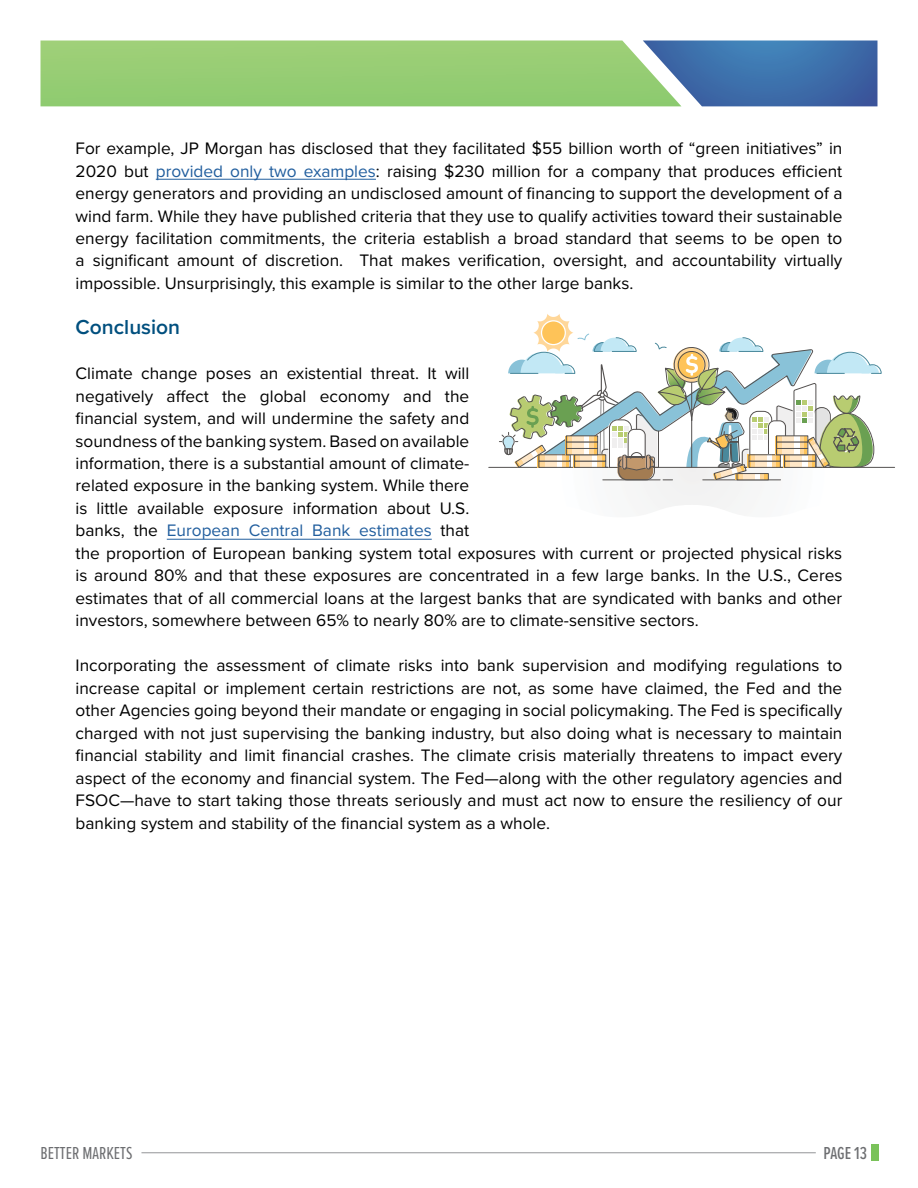
<style>
.page{position:relative;width:918px;height:1188px;background:#fff}
.page>*{position:absolute;margin:0;border:0;box-sizing:border-box;transform-origin:0 0}
.t1{font:600 21px "Proxima Nova";color:#004f7e}
.t2{font:18px "Proxima Nova Ex Cn";color:#6d6e71}
.t3{font:500 18px "Proxima Nova Ex Cn";color:#6d6e71}
.t4{font:17.25px/22.5px "Proxima Nova";color:#000;text-align:justify}
.s1{color:#215e9e}
</style>
<div class="page">
<div style="left:871px;top:1144px;width:8px;height:17px;background:#7ac25a"></div>
<hr style="left:141px;top:1153px;width:675px;height:1px;background:#939598">
<hr style="left:156px;top:179px;width:220px;height:1px;background:#215e9e">
<hr style="left:167px;top:539px;width:265px;height:1px;background:#215e9e">
<svg style="left:40px;top:40px;width:838px;height:66px;background:#83b785"></svg>
<svg style="left:488px;top:314px;width:407px;height:196px"></svg>
<p class="t4" style="left:76px;top:136px;width:768px">For example, JP Morgan has disclosed that they facilitated $55 billion worth of “green initiatives” in 2020 but <span class="s1">provided only two examples</span>: raising $230 million for a company that produces efficient energy generators and providing an undisclosed amount of financing to support the development of a wind farm. While they have published criteria that they use to qualify activities toward their sustainable energy facilitation commitments, the criteria establish a broad standard that seems to be open to a significant amount of discretion. That makes verification, oversight, and accountability virtually impossible. Unsurprisingly, this example is similar to the other large banks.</p>
<p class="t1" style="left:76px;top:311px;width:106px">Conclusion</p>
<p class="t4" style="left:76px;top:361px;width:768px;text-align:left">Climate change poses an existential threat. It will<br>negatively affect the global economy and the<br>financial system, and will undermine the safety and<br>soundness of the banking system. Based on available<br>information, there is a substantial amount of climate-<br>related exposure in the banking system. While there<br>is little available exposure information about U.S.<br>banks, the <span class="s1">European Central Bank estimates</span> that<br>the proportion of European banking system total exposures with current or projected physical risks is around 80% and that these exposures are concentrated in a few large banks. In the U.S., Ceres estimates that of all commercial loans at the largest banks that are syndicated with banks and other investors, somewhere between 65% to nearly 80% are to climate-sensitive sectors.</p>
<p class="t4" style="left:76px;top:654px;width:768px">Incorporating the assessment of climate risks into bank supervision and modifying regulations to increase capital or implement certain restrictions are not, as some have claimed, the Fed and the other Agencies going beyond their mandate or engaging in social policymaking. The Fed is specifically charged with not just supervising the banking industry, but also doing what is necessary to maintain financial stability and limit financial crashes. The climate crisis materially threatens to impact every aspect of the economy and financial system. The Fed—along with the other regulatory agencies and FSOC—have to start taking those threats seriously and must act now to ensure the resiliency of our banking system and stability of the financial system as a whole.</p>
<p class="t2" style="left:40px;top:1140px;width:93px">BETTER MARKETS</p>
<p class="t3" style="left:824px;top:1140px;width:45px">PAGE 13</p>
</div>
